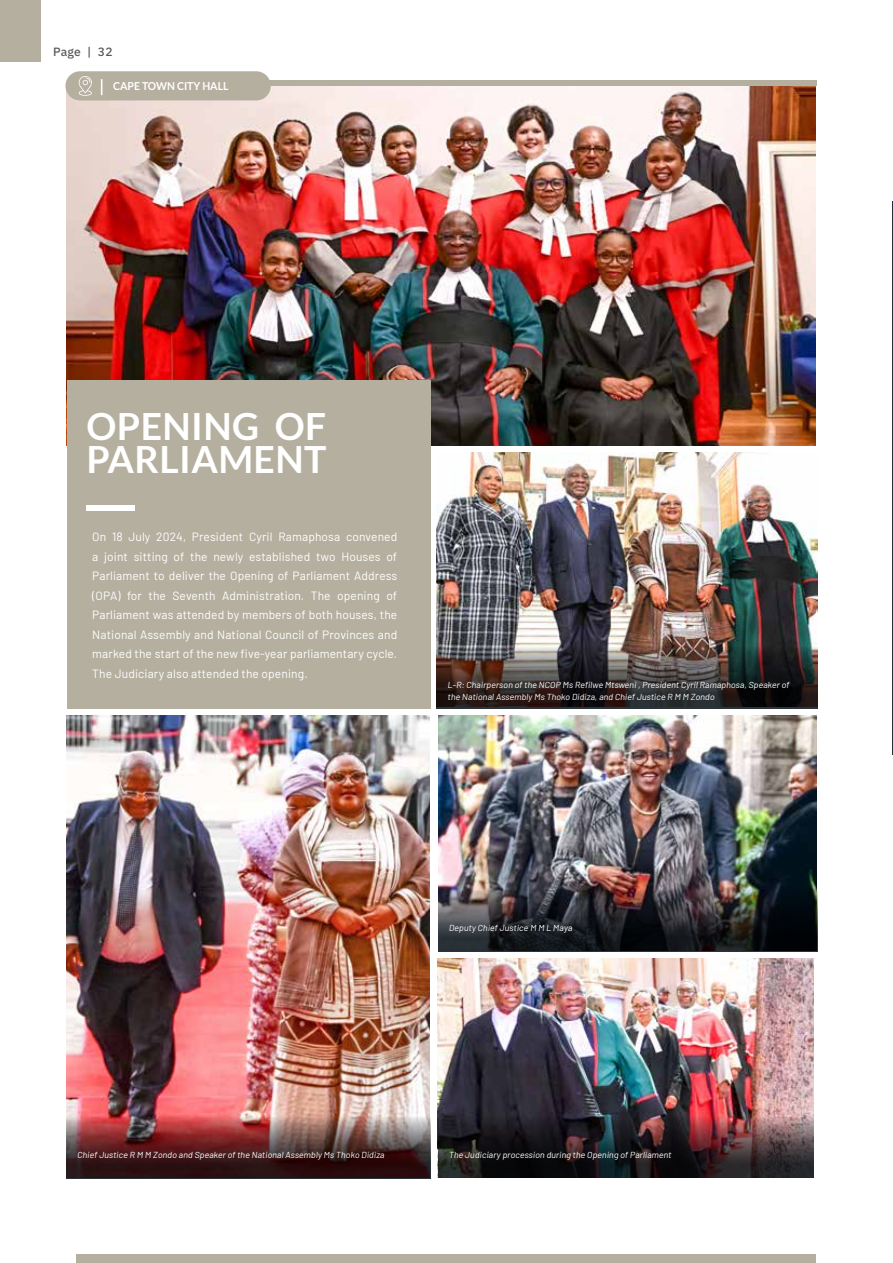
<style>
.page{position:relative;width:893px;height:1263px;background:#fff}
.page>*{position:absolute;margin:0;border:0;box-sizing:border-box;transform-origin:0 0}
.t1{font:700 37.5px/33px "Lato";letter-spacing:.01em;color:#fff}
.t2{font:12px/19.5px "Barlow";letter-spacing:.01em;color:#fff;text-align:justify}
.t3{font:500 12px "IBM Plex Sans";letter-spacing:.015em;color:#58595b}
.t4{font:700 10.95px "Lato";color:#fff;scale:.95 1}
.t5{font:8.7px/11.2px "Barlow";color:#fff}
</style>
<div class="page">
<div style="left:0;top:0;width:41px;height:62px;background:#b5af9f"></div>
<img style="left:437px;top:958px;width:377px;height:219px">
<img style="left:437px;top:452px;width:380px;height:194px">
<img style="left:438px;top:715px;width:379px;height:174px">
<img style="left:67px;top:715px;width:363px;height:401px">
<img style="left:67px;top:85px;width:748px;height:361px">
<div style="left:67px;top:380px;width:363px;height:328px;background:#b5af9f"></div>
<div style="left:87px;top:506px;width:48px;height:5px;background:#fff"></div>
<img style="left:437px;top:646px;width:380px;height:62px">
<img style="left:438px;top:889px;width:379px;height:62px">
<img style="left:438px;top:1116px;width:376px;height:62px">
<img style="left:67px;top:1116px;width:363px;height:62px">
<hr style="left:892px;top:0;width:1px;height:600px;background:#485156">
<hr style="left:892px;top:92px;width:1px;height:601px;background:#bababa">
<hr style="left:892px;top:201px;width:1px;height:554px;background:#283040">
<div style="left:65px;top:71px;width:206px;height:29px;background:#b5af9f;border-radius:15px"></div>
<svg style="left:101px;top:79px;width:1px;height:16px"></svg>
<svg style="left:79px;top:76px;width:13px;height:20px"></svg>
<div style="left:256px;top:80px;width:560px;height:5px;background:#b5af9f"></div>
<div style="left:77px;top:1255px;width:739px;height:8px;background:#b5af9f"></div>
<p class="t3" style="left:53px;top:43px;width:61px">Page | 32</p>
<p class="t4" style="left:113px;top:80px;width:123px">CAPE TOWN CITY HALL</p>
<h1 class="t1" style="left:87px;top:409px;width:241px">OPENING OF<br>PARLIAMENT</h1>
<p class="t2" style="left:92px;top:526px;width:306px">On 18 July 2024, President Cyril Ramaphosa convened a joint sitting of the newly established two Houses of Parliament to deliver the Opening of Parliament Address (OPA) for the Seventh Administration. The opening of Parliament was attended by members of both houses, the National Assembly and National Council of Provinces and marked the start of the new five-year parliamentary cycle.<br>The Judiciary also attended the opening.</p>
<p class="t5" style="left:448px;top:679px;width:345px">L-R: Chairperson of the NCOP Ms Refilwe Mtsweni,President CyrilRamaphosa,Speaker of the NationalAssembly Ms Thoko Didiza,and Chief Justice R M M Zondo</p>
<p class="t5" style="left:449px;top:922px;width:126px">Deputy Chief Justice M M L Maya</p>
<p class="t5" style="left:77px;top:1149px;width:310px">Chief Justice R M M Zondo and Speaker of the NationalAssembly Ms Thoko Didiza</p>
<p class="t5" style="left:449px;top:1148px;width:226px">The Judiciary procession during the Opening of Parliament</p>
</div>
